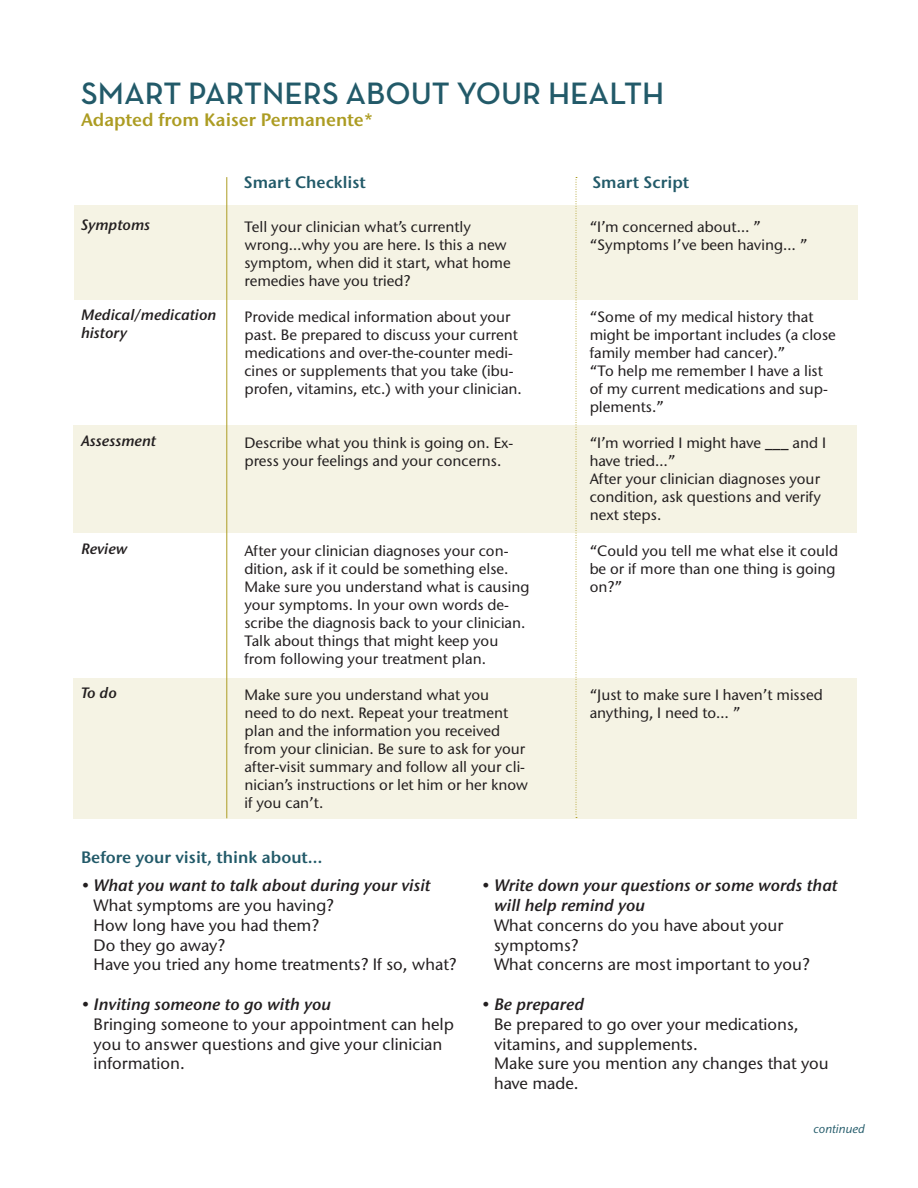
<style>
.page{position:relative;width:918px;height:1188px;background:#fff}
.page>*{position:absolute;margin:0;border:0;box-sizing:border-box;transform-origin:0 0}
.t1{font:31.5px "Neutra Text Demi SC";color:#225a69}
.t2{font:600 18px "Stone Sans ITC Pro";letter-spacing:-.005em;color:#ac9c22}
.t3{font:500 16.5px/19.8px "Stone Sans ITC Std";color:#231f20}
.t4{font:600 16.5px "Stone Sans ITC Pro";color:#225a69}
.t5{font:500 15px/18px "Stone Sans ITC Std";color:#231f20}
.t6{font:italic 600 15px/18px "Stone Sans ITC Pro";color:#231f20}
.t7{font:italic 500 12px "Stone Sans ITC Std";color:#225a69}
.s1{font-family:"Stone Sans ITC Pro";font-weight:600;font-style:italic}
</style>
<div class="page">
<div style="left:73px;top:678px;width:783px;height:140px;background:#f5f3e4"></div>
<div style="left:73px;top:425px;width:783px;height:108px;background:#f5f3e4"></div>
<div style="left:74px;top:206px;width:783px;height:94px;background:#f5f3e4"></div>
<hr style="left:226px;top:177px;width:1px;height:641px;background:#ac9c22">
<svg style="left:576px;top:177px;width:1px;height:641px"></svg>
<p class="t1" style="left:81px;top:74px;width:585px">SMART PARTNERS ABOUT YOUR HEALTH</p>
<p class="t2" style="left:81px;top:108px;width:294px">Adapted from Kaiser Permanente*</p>
<p class="t4" style="left:244px;top:171px;width:124px">Smart Checklist</p>
<p class="t4" style="left:592px;top:171px;width:98px">Smart Script</p>
<p class="t6" style="left:81px;top:216px;width:71px">Symptoms</p>
<p class="t6" style="left:81px;top:306px;width:137px">Medical/medication history</p>
<p class="t6" style="left:81px;top:432px;width:76px">Assessment</p>
<p class="t5" style="left:244px;top:218px;width:268px">Tell your clinician what’s currently wrong…why you are here. Is this a new symptom, when did it start, what home remedies have you tried?</p>
<p class="t5" style="left:244px;top:308px;width:279px">Provide medical information about your past. Be prepared to discuss your current medications and over-the-counter medi&shy;cines or supplements that you take (ibu&shy;profen, vitamins, etc.) with your clinician.</p>
<p class="t5" style="left:244px;top:434px;width:270px">Describe what you think is going on. Ex&shy;press your feelings and your concerns.</p>
<p class="t6" style="left:81px;top:540px;width:48px">Review</p>
<p class="t6" style="left:81px;top:684px;width:37px">To do</p>
<p class="t5" style="left:244px;top:542px;width:286px">After your clinician diagnoses your con&shy;dition, ask if it could be something else.<br>Make sure you understand what is causing your symptoms. In your own words de&shy;scribe the diagnosis back to your clinician.<br>Talk about things that might keep you from following your treatment plan.</p>
<p class="t5" style="left:244px;top:686px;width:285px">Make sure you understand what you<br>need to do next. Repeat your treatment plan and the information you received from your clinician. Be sure to ask for your after-visit summary and follow all your cli&shy;nician’s instructions or let him or her know if you can’t.</p>
<p class="t5" style="left:590px;top:218px;width:219px">“I’m concerned about… ” “Symptoms I’ve been having… ”</p>
<p class="t5" style="left:590px;top:308px;width:248px">“Some of my medical history that might be important includes (a close family member had cancer).”<br>“To help me remember I have a list of my current medications and sup&shy;plements.”</p>
<p class="t5" style="left:590px;top:434px;width:238px">“I’m worried I might have ___ and I have tried…”<br>After your clinician diagnoses your condition, ask questions and verify next steps.</p>
<p class="t5" style="left:590px;top:542px;width:250px">“Could you tell me what else it could be or if more than one thing is going on?”</p>
<p class="t5" style="left:590px;top:686px;width:234px">“Just to make sure I haven’t missed anything, I need to… ”</p>
<p class="t4" style="left:81px;top:847px;width:243px">Before your visit, think about…</p>
<p class="t3" style="left:94px;top:875px;width:365px;text-indent:-13px"><span class="s1">• What you want to talk about during your visit<br></span>What symptoms are you having?<br>How long have you had them?<br>Do they go away?<br>Have you tried any home treatments? If so, what?</p>
<p class="t3" style="left:94px;top:994px;width:362px;text-indent:-13px"><span class="s1">• Inviting someone to go with you<br></span>Bringing someone to your appointment can help you to answer questions and give your clinician information.</p>
<p class="t3" style="left:494px;top:875px;width:345px;text-indent:-13px"><span class="s1">• Write down your questions or some words that will help remind you<br></span>What concerns do you have about your symptoms?<br>What concerns are most important to you?</p>
<p class="t3" style="left:494px;top:994px;width:336px;text-indent:-13px"><span class="s1">• Be prepared<br></span>Be prepared to go over your medications, vitamins, and supplements.<br>Make sure you mention any changes that you have made.</p>
<p class="t7" style="left:814px;top:1121px;width:53px">continued</p>
</div>
